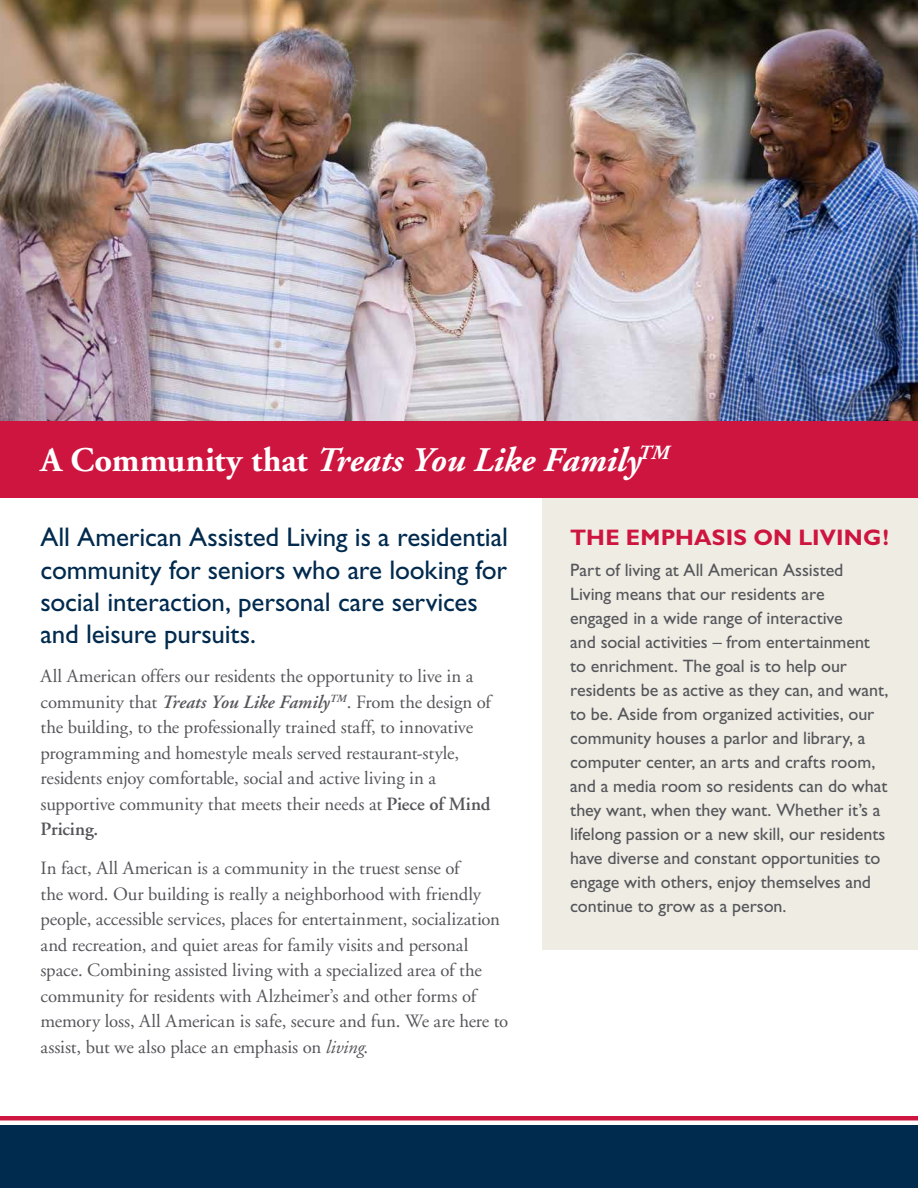
<style>
.page{position:relative;width:918px;height:1188px;background:#fff}
.page>*{position:absolute;margin:0;border:0;box-sizing:border-box;transform-origin:0 0}
.t1{font:italic 700 34.5px "Adobe Garamond";color:#fff}
.t2{font:27px/32.4px "Gill Sans";letter-spacing:-.005em;color:#002a4e}
.t3{font:700 22.5px "Gill Sans";letter-spacing:.005em;color:#ce153f}
.t4{font:18.75px/25.5px "Adobe Garamond";letter-spacing:-.005em;color:#55565a}
.t5{font:18px/24px "Gill Sans";letter-spacing:-.005em;color:#55565a}
.s1{font-style:normal}
.s2{font-weight:600;font-style:italic}
.s3{font-weight:600}
.s4{font-style:italic}
</style>
<div class="page">
<div style="left:0;top:418px;width:918px;height:80px;background:#ce153f"></div>
<div style="left:0;top:1125px;width:918px;height:63px;background:#002a4e"></div>
<hr style="left:0;top:1116px;width:918px;height:4px;background:#ce153f">
<img style="left:0;top:0;width:918px;height:420px">
<div style="left:542px;top:498px;width:376px;height:451px;background:#efece4"></div>
<h1 class="t1" style="left:40px;top:441px;width:630px"><span class="s1">A Community that</span> Treats You Like Family<sup>TM</sup></h1>
<h2 class="t2" style="left:40px;top:521px;width:469px">All American Assisted Living is a residential community for seniors who are looking for social interaction, personal care services and leisure pursuits.</h2>
<p class="t4" style="left:40px;top:664px;width:452px">All American offers our residents the opportunity to live in a community that <span class="s2">Treats You Like Family</span> <sup>TM</sup>. From the design of the building, to the professionally trained staff, to innovative programming and homestyle meals served restaurant-style, residents enjoy comfortable, social and active living in a supportive community that meets their needs at <span class="s3">Piece of Mind Pricing.</span></p>
<p class="t4" style="left:41px;top:856px;width:469px">In fact, All American is a community in the truest sense of<br>the word. Our building is really a neighborhood with friendly people, accessible services, places for entertainment, socialization and recreation, and quiet areas for family visits and personal space. Combining assisted living with a specialized area of the community for residents with Alzheimer’s and other forms of memory loss, All American is safe, secure and fun. We are here to assist, but we also place an emphasis on <span class="s4">living</span>.</p>
<p class="t3" style="left:570px;top:524px;width:320px">THE EMPHASIS ON LIVING!</p>
<p class="t5" style="left:570px;top:558px;width:320px">Part of living at All American Assisted Living means that our residents are<br>engaged in a wide range of interactive<br>and social activities – from entertainment to enrichment. The goal is to help our residents be as active as they can, and want, to be. Aside from organized activities, our community houses a parlor and library, a computer center, an arts and crafts room, and a media room so residents can do what they want, when they want. Whether it’s a lifelong passion or a new skill, our residents have diverse and constant opportunities to engage with others, enjoy themselves and continue to grow as a person.</p>
</div>
